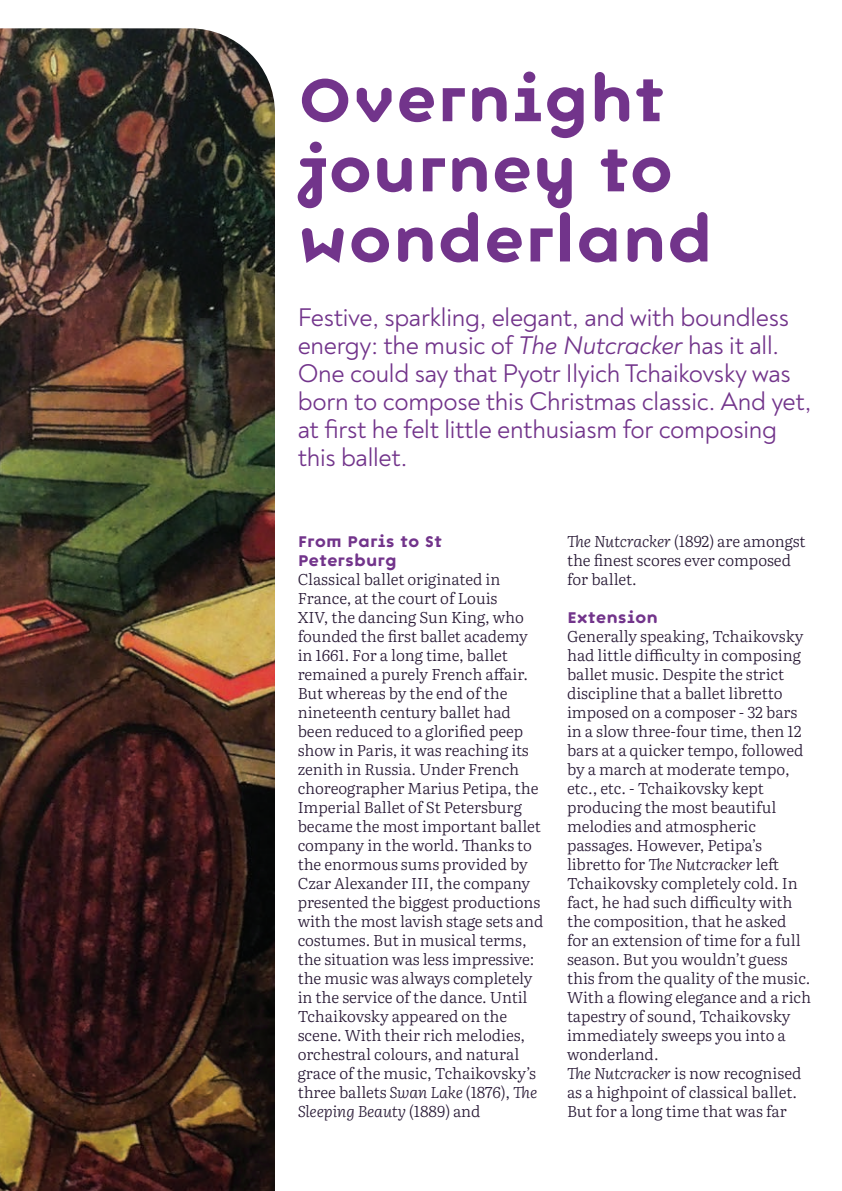
<style>
.page{position:relative;width:842px;height:1191px;background:#fff}
.page>*{position:absolute;margin:0;border:0;box-sizing:border-box;transform-origin:0 0}
.t1{font:70.2px/70.2px "Rpho";color:#72348b}
.t2{font:26px/28px "Noah";letter-spacing:-.01em;color:#72348b}
.t3{font:18px/19px "Rpho";color:#72348b}
.t4{font:300 15.6px/19px "Literata 18 pt";letter-spacing:-.005em;color:#271834}
.s1{font-style:italic}
</style>
<div class="page">
<img style="left:0;top:28px;width:275px;height:1163px">
<p class="t1" style="left:298px;top:63px;width:417px">Overnight journey to wonderland</p>
<p class="t2" style="left:298px;top:303px;width:515px">Festive, sparkling, elegant, and with boundless energy: the music of <span class="s1">The Nutcracker</span> has it all.<br>One could say that Pyotr Ilyich Tchaikovsky was born to compose this Christmas classic. And yet, at first he felt little enthusiasm for composing this ballet.</p>
<p class="t3" style="left:298px;top:532px;width:146px">From Paris to St<br>Petersburg</p>
<p class="t4" style="left:298px;top:569px;width:247px">Classical ballet originated in<br>France, at the court of Louis<br>XIV, the dancing Sun King, who founded the first ballet academy in 1661. For a long time, ballet remained a purely French affair.<br>But whereas by the end of the nineteenth century ballet had been reduced to a glorified peep show in Paris, it was reaching its zenith in Russia. Under French choreographer Marius Petipa, the<br>Imperial Ballet of St Petersburg became the most important ballet company in the world. Thanks to the enormous sums provided by<br>Czar Alexander III, the company presented the biggest productions with the most lavish stage sets and costumes. But in musical terms, the situation was less impressive: the music was always completely in the service of the dance. Until<br>Tchaikovsky appeared on the scene. With their rich melodies, orchestral colours, and natural grace of the music, Tchaikovsky’s three ballets <span class="s1">Swan Lake</span> (1876), <span class="s1">The<br>Sleeping Beauty</span> (1889) and</p>
<p class="t4" style="left:567px;top:531px;width:240px"><span class="s1">The Nutcracker</span> (1892) are amongst the finest scores ever composed for ballet.</p>
<p class="t3" style="left:567px;top:608px;width:92px">Extension</p>
<p class="t4" style="left:567px;top:626px;width:246px">Generally speaking, Tchaikovsky had little difficulty in composing ballet music. Despite the strict discipline that a ballet libretto imposed on a composer - 32 bars in a slow three-four time, then 12 bars at a quicker tempo, followed by a march at moderate tempo, etc., etc. - Tchaikovsky kept producing the most beautiful melodies and atmospheric passages. However, Petipa’s libretto for <span class="s1">The Nutcracker</span> left<br>Tchaikovsky completely cold. In fact, he had such difficulty with the composition, that he asked for an extension of time for a full season. But you wouldn’t guess this from the quality of the music.<br>With a flowing elegance and a rich tapestry of sound, Tchaikovsky immediately sweeps you into a wonderland.</p>
<p class="t4" style="left:567px;top:1063px;width:236px"><span class="s1">The Nutcracker</span> is now recognised as a highpoint of classical ballet.<br>But for a long time that was far</p>
</div>
